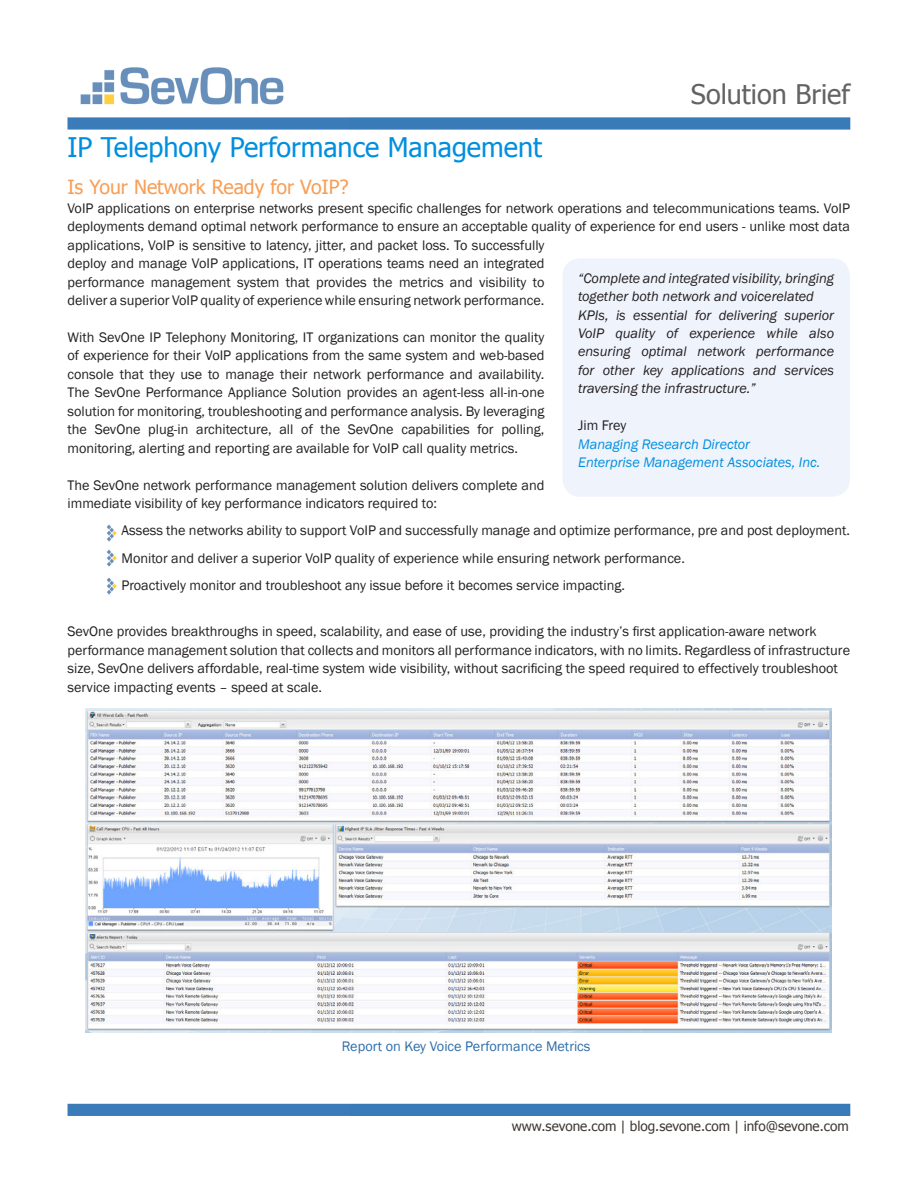
<style>
.page{position:relative;width:918px;height:1188px;background:#fff}
.page>*{position:absolute;margin:0;border:0;box-sizing:border-box;transform-origin:0 0}
.t1{font:27px "Tahoma";color:#008fde}
.t2{font:27px "Tahoma";color:#636366}
.t3{font:19.5px "Tahoma";color:#f89e55}
.t4{font:14.25px/18.5px "Franklin Gothic";color:#231f20}
.t5{font:italic 14.25px/18.5px "Franklin Gothic";color:#231f20}
.t6{font:italic 14.25px "Franklin Gothic";color:#008fde}
.t7{font:14.25px "Franklin Gothic";color:#2d6da9}
.t8{font:13.5px "Tahoma";color:#3e3734}
</style>
<div class="page">
<img style="left:67px;top:67px;width:784px;height:1049px">
<img style="left:86px;top:708px;width:746px;height:324px">
<div style="left:562px;top:258px;width:288px;height:239px;background:#eff3fc;border-radius:18px"></div>
<img style="left:101px;top:524px;width:16px;height:17px">
<img style="left:101px;top:550px;width:16px;height:17px">
<img style="left:101px;top:577px;width:16px;height:17px">
<p class="t2" style="left:691px;top:76px;width:161px">Solution Brief</p>
<p class="t1" style="left:68px;top:130px;width:476px">IP Telephony Performance Management</p>
<p class="t3" style="left:68px;top:174px;width:283px">Is Your Network Ready for VoIP?</p>
<p class="t4" style="left:68px;top:199px;width:784px">VoIP applications on enterprise networks present specific challenges for network operations and telecommunications teams. VoIP deployments demand optimal network performance to ensure an acceptable quality of experience for end users - unlike most data applications, VoIP is sensitive to latency, jitter, and packet loss. To successfully<br>deploy and manage VoIP applications, IT operations teams need an integrated<br>performance management system that provides the metrics and visibility to<br>deliver a superior VoIP quality of experience while ensuring network performance.</p>
<p class="t4" style="left:68px;top:328px;width:479px;text-align:justify">With SevOne IP Telephony Monitoring, IT organizations can monitor the quality of experience for their VoIP applications from the same system and web-based console that they use to manage their network performance and availability.<br>The SevOne Performance Appliance Solution provides an agent-less all-in-one solution for monitoring, troubleshooting and performance analysis. By leveraging the SevOne plug-in architecture, all of the SevOne capabilities for polling, monitoring, alerting and reporting are available for VoIP call quality metrics.</p>
<p class="t4" style="left:68px;top:476px;width:479px">The SevOne network performance management solution delivers complete and immediate visibility of key performance indicators required to:</p>
<p class="t4" style="left:122px;top:522px;width:730px">Assess the networks ability to support VoIP and successfully manage and optimize performance, pre and post deployment.</p>
<p class="t4" style="left:122px;top:549px;width:565px">Monitor and deliver a superior VoIP quality of experience while ensuring network performance.</p>
<p class="t4" style="left:122px;top:577px;width:505px">Proactively monitor and troubleshoot any issue before it becomes service impacting.</p>
<p class="t5" style="left:578px;top:269px;width:258px">“Complete and integrated visibility, bringing together both network and voicerelated</p>
<p class="t5" style="left:578px;top:306px;width:258px;text-align:justify">KPIs, is essential for delivering superior VoIP quality of experience while also ensuring optimal network performance for other key applications and services traversing the infrastructure.”</p>
<p class="t4" style="left:578px;top:417px;width:50px">Jim Frey</p>
<p class="t6" style="left:578px;top:435px;width:174px">Managing Research Director</p>
<p class="t6" style="left:578px;top:453px;width:244px">Enterprise Management Associates, Inc.</p>
<p class="t4" style="left:68px;top:623px;width:750px">SevOne provides breakthroughs in speed, scalability, and ease of use, providing the industry’s first application-aware network</p>
<p class="t4" style="left:68px;top:641px;width:784px">performance management solution that collects and monitors all performance indicators, with no limits. Regardless of infrastructure</p>
<p class="t4" style="left:68px;top:659px;width:772px">size, SevOne delivers affordable, real-time system wide visibility, without sacrificing the speed required to effectively troubleshoot</p>
<p class="t4" style="left:68px;top:678px;width:256px">service impacting events – speed at scale.</p>
<p class="t7" style="left:342px;top:1037px;width:250px">Report on Key Voice Performance Metrics</p>
<p class="t8" style="left:512px;top:1117px;width:338px">www.sevone.com | blog.sevone.com | info@sevone.com</p>
</div>
